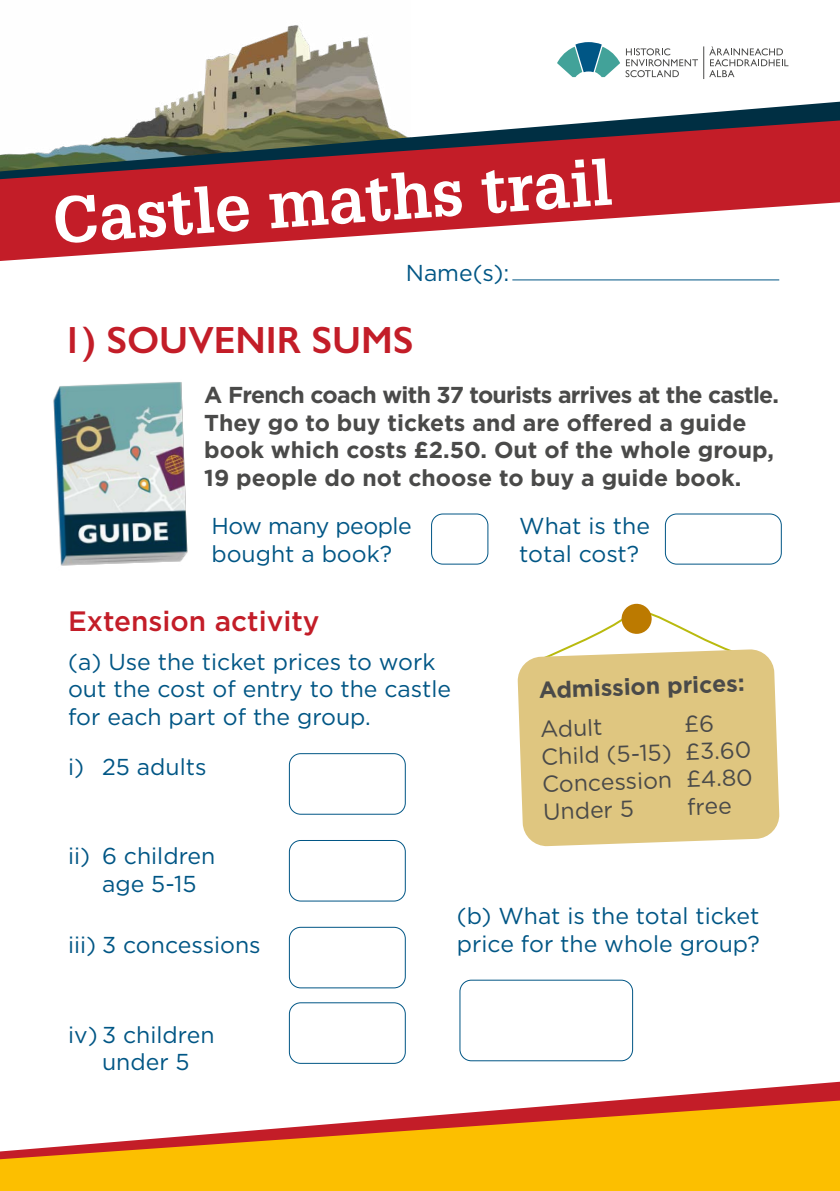
<style>
.page{position:relative;width:840px;height:1191px;background:#fff}
.page>*{position:absolute;margin:0;border:0;box-sizing:border-box;transform-origin:0 0}
.t1{font:700 64px "Glypha LT Std";color:#fff}
.question_title{font:600 38px "Gill Sans";color:#c31d28}
.sub_title{font:500 28px "Gotham HTF";color:#c31d28}
.question{font:23px/27.6px "Gotham HTF";color:#005685}
.question-2{font:700 23px/27.6px "Gotham HTF";color:#4a4a49}
.HES_body_11_5{font:23px/27.6px "Gotham HTF";color:#4a4a49}
.question-3{font:23px/27.6px "Gotham HTF";letter-spacing:-.02em;color:#005685}
.HES_body_11_5-2{font:700 23px "Gotham HTF";color:#4a4a49}
.HES_body_11_5-3{font:23px "Gotham HTF";color:#005685}
</style>
<div class="page">
<img style="left:174px;top:25px;width:209px;height:77px">
<svg style="left:557px;top:42px;width:62px;height:35px"></svg>
<hr style="left:703px;top:46px;width:1px;height:33px;background:#4a4a49">
<svg style="left:625px;top:48px;width:72px;height:29px"></svg>
<svg style="left:709px;top:46px;width:79px;height:31px"></svg>
<svg style="left:151px;top:102px;width:688px;height:18px"></svg>
<svg style="left:0;top:120px;width:839px;height:141px;fill:#c31d28"></svg>
<hr style="left:512px;top:279px;width:266px;height:1px;background:#005685">
<img style="left:53px;top:382px;width:135px;height:184px">
<div style="left:431px;top:513px;width:57px;height:51px;border:1px solid #005685;border-radius:11px"></div>
<div style="left:664px;top:513px;width:117px;height:51px;border:1px solid #005685;border-radius:11px"></div>
<svg style="left:562px;top:606px;width:166px;height:43px"></svg>
<svg style="left:517px;top:649px;width:262px;height:197px;background:#e1c988"></svg>
<div style="left:621px;top:603px;width:30px;height:31px;background:#bc7a00;border-radius:50%"></div>
<div style="left:289px;top:753px;width:116px;height:61px;border:1px solid #005685;border-radius:11px"></div>
<div style="left:289px;top:840px;width:116px;height:61px;border:1px solid #005685;border-radius:11px"></div>
<div style="left:289px;top:926px;width:116px;height:62px;border:1px solid #005685;border-radius:11px"></div>
<div style="left:289px;top:1002px;width:116px;height:61px;border:1px solid #005685;border-radius:11px"></div>
<div style="left:459px;top:979px;width:173px;height:82px;border:1px solid #005685;border-radius:11px"></div>
<svg style="left:621px;top:1081px;width:218px;height:19px"></svg>
<svg style="left:0;top:1100px;width:839px;height:91px;fill:#fcbf00"></svg>
<p class="t1" style="left:50px;top:181px;width:562px;rotate:-4deg">Castle maths trail</p>
<p class="HES_body_11_5-3" style="left:405px;top:260px;width:105px">Name(s):</p>
<h1 class="question_title" style="left:62px;top:317px;width:352px">1) SOUVENIR SUMS</h1>
<p class="question-2" style="left:204px;top:380px;width:576px">A French coach with 37 tourists arrives at the castle.<br>They go to buy tickets and are offered a guide book which costs £2.50. Out of the whole group, 19 people do not choose to buy a guide book.</p>
<p class="question-3" style="left:211px;top:512px;width:202px">How many people bought a book?</p>
<p class="question" style="left:519px;top:512px;width:132px">What is the total cost?</p>
<h2 class="sub_title" style="left:68px;top:605px;width:253px">Extension activity</h2>
<p class="question" style="left:68px;top:647px;width:384px">(a) Use the ticket prices to work out the cost of entry to the castle for each part of the group.</p>
<p class="question" style="left:68px;top:752px;width:140px">i) 25 adults</p>
<p class="HES_body_11_5-2" style="left:538px;top:677px;width:207px;rotate:-2deg">Admission prices:</p>
<p class="HES_body_11_5" style="left:539px;top:715px;width:64px;rotate:-2deg">Adult</p>
<p class="HES_body_11_5" style="left:539px;top:715px;width:212px;text-indent:144px;rotate:-2deg">£6<br>Child (5-15) £3.60<br>Concession £4.80<br>Under 5</p>
<p class="HES_body_11_5" style="left:686px;top:792px;width:46px;rotate:-2deg">free</p>
<p class="question" style="left:102px;top:842px;width:115px;text-indent:-34px">ii) 6 children age 5-15</p>
<p class="question" style="left:68px;top:931px;width:194px">iii) 3 concessions</p>
<p class="question" style="left:456px;top:902px;width:304px">(b) What is the total ticket price for the whole group?</p>
<p class="question" style="left:68px;top:1020px;width:148px;text-align:center">iv) 3 children under 5</p>
</div>
